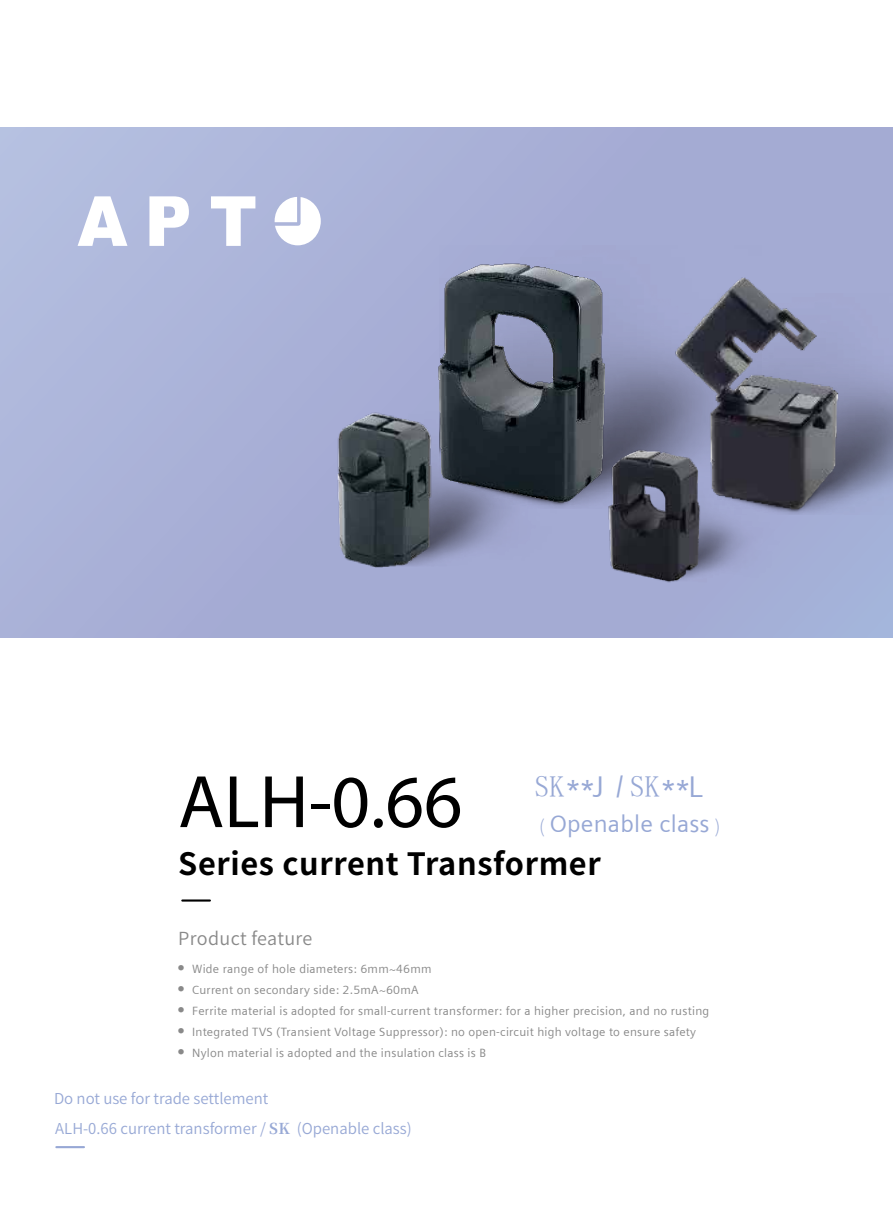
<style>
.page{position:relative;width:893px;height:1212px;background:#fff}
.page>*{position:absolute;margin:0;border:0;box-sizing:border-box;transform-origin:0 0}
.t1{font:75px "Myriad Pro";color:#000}
.t2{font:700 30.75px "Source Han Sans CN";letter-spacing:.02em;color:#000}
.t3{font:30px "Siemens Sans";color:#97a8d5}
.t4{font:24px "Siemens Sans";letter-spacing:.01em;color:#97a8d5}
.t5{font:18px "Source Han Sans CN";letter-spacing:.015em;color:#898989}
.t6{font:15px "Source Han Sans CN";color:#97a8d5}
.t7{font:12px "Siemens Sans";letter-spacing:.02em;color:#898989}
.s1{font-family:"Source Han Sans CN";font-weight:300;font-size:18px}
.s2{font-family:"Source Han Serif CN";font-weight:700}
</style>
<div class="page">
<svg style="left:0;top:128px;width:893px;height:510px;background:#a7aed4"></svg>
<svg style="left:149px;top:196px;width:40px;height:50px"></svg>
<svg style="left:78px;top:196px;width:49px;height:50px"></svg>
<svg style="left:211px;top:196px;width:44px;height:50px"></svg>
<svg style="left:275px;top:197px;width:46px;height:48px"></svg>
<img style="left:438px;top:256px;width:172px;height:247px">
<img style="left:663px;top:268px;width:180px;height:247px">
<img style="left:709px;top:469px;width:80px;height:104px">
<img style="left:604px;top:445px;width:105px;height:138px">
<img style="left:437px;top:410px;width:137px;height:152px">
<img style="left:337px;top:412px;width:100px;height:156px">
<hr style="left:56px;top:1146px;width:28px;height:2px;background:#97a8d5">
<hr style="left:182px;top:899px;width:28px;height:2px;background:#000">
<h3 class="t3" style="left:534px;top:775px;width:170px"><sup>SK</sup>**J / <sup>SK</sup>**L</h3>
<h3 class="t4" style="left:539px;top:811px;width:183px"><span class="s1">(</span> Openable class <span class="s1">)</span></h3>
<h2 class="t2" style="left:178px;top:846px;width:424px">Series current Transformer</h2>
<h1 class="t1" style="left:178px;top:756px;width:286px">ALH-0.66</h1>
<h3 class="t5" style="left:178px;top:928px;width:136px">Product feature</h3>
<p class="t7" style="left:178px;top:962px;width:255px"><sup>●</sup> Wide range of hole diameters: 6mm~46mm</p>
<p class="t7" style="left:178px;top:983px;width:242px"><sup>●</sup> Current on secondary side: 2.5mA~60mA</p>
<p class="t7" style="left:178px;top:1004px;width:532px"><sup>●</sup> Ferrite material is adopted for small-current transformer: for a higher precision, and no rusting</p>
<p class="t7" style="left:178px;top:1025px;width:519px"><sup>●</sup> Integrated TVS (Transient Voltage Suppressor): no open-circuit high voltage to ensure safety</p>
<p class="t7" style="left:178px;top:1046px;width:309px"><sup>●</sup> Nylon material is adopted and the insulation class is B</p>
<p class="t6" style="left:54px;top:1090px;width:216px">Do not use for trade settlement</p>
<p class="t6" style="left:55px;top:1120px;width:358px">ALH-0.66 current transformer / <span class="s2">SK</span> (Openable class)</p>
</div>
